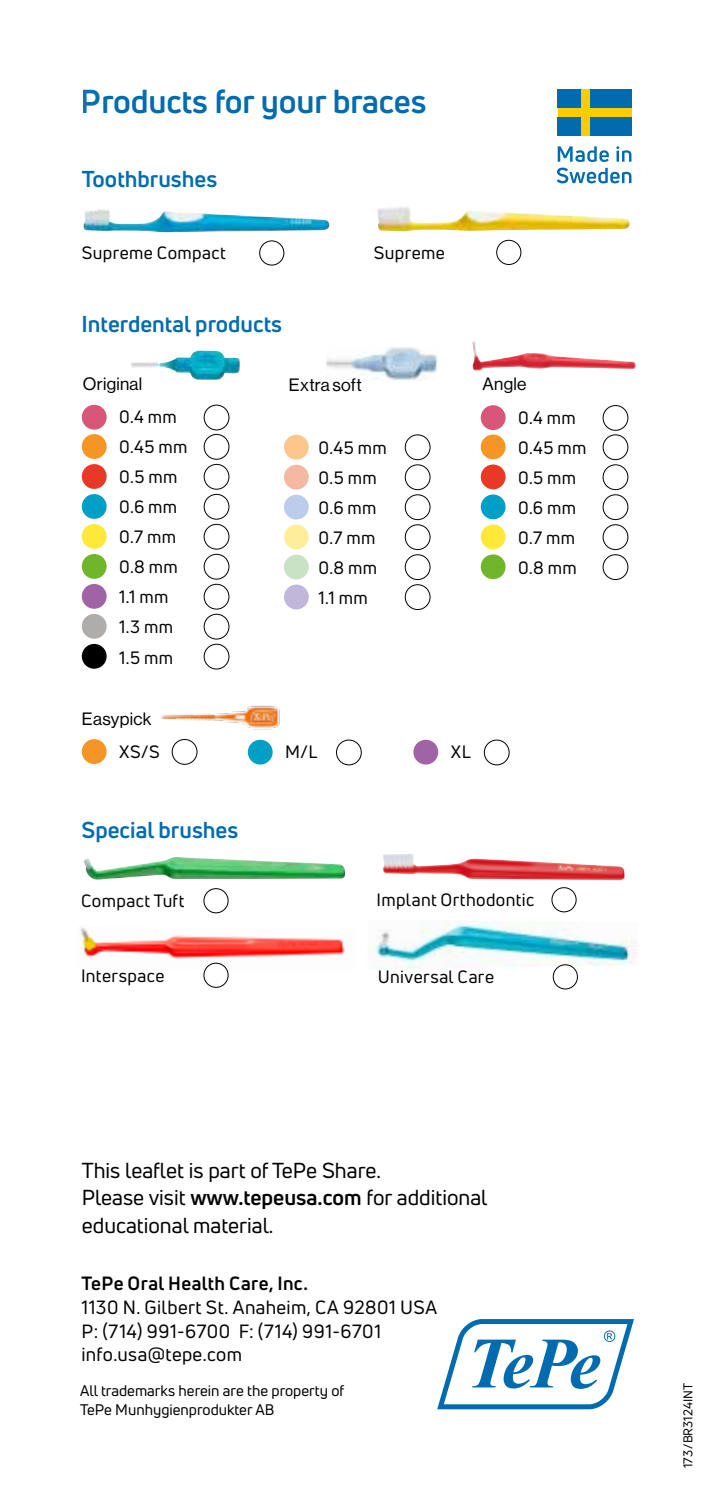
<style>
.page{position:relative;width:709px;height:1489px;background:#fff}
.page>*{position:absolute;margin:0;border:0;box-sizing:border-box;transform-origin:0 0}
.t1{font:700 32.5px "Uni Neue";letter-spacing:-.005em;color:#006caf}
.t2{font:700 22.5px "Uni Neue";color:#006caf}
.t3{font:21.25px/27.5px "Uni Neue";color:#000}
.t4{font:18.75px/23.8px "Uni Neue";letter-spacing:.025em;color:#000}
.t5{font:700 18.75px "Uni Neue";letter-spacing:.02em;color:#000}
.t6{font:17.5px/30px "Uni Neue";letter-spacing:.02em;color:#000}
.t7{font:17.5px "N Haas Grotesk DS Pro 55 Rg";letter-spacing:.02em;color:#000}
.t8{font:15px/18.8px "Uni Neue";color:#000}
.t9{font:12.5px "Uni Neue";color:#000}
.s1{font-weight:700}
</style>
<div class="page">
<img style="left:161px;top:705px;width:119px;height:25px">
<svg style="left:437px;top:1319px;width:197px;height:90px"></svg>
<img style="left:80px;top:927px;width:265px;height:43px">
<img style="left:371px;top:921px;width:266px;height:48px">
<img style="left:383px;top:854px;width:242px;height:26px">
<img style="left:84px;top:857px;width:262px;height:22px">
<div style="left:204px;top:888px;width:24px;height:25px;border:1px solid #000;border-radius:50%"></div>
<div style="left:204px;top:962px;width:24px;height:25px;border:1px solid #000;border-radius:50%"></div>
<div style="left:551px;top:887px;width:25px;height:25px;border:1px solid #000;border-radius:50%"></div>
<div style="left:553px;top:964px;width:24px;height:25px;border:1px solid #000;border-radius:50%"></div>
<div style="left:82px;top:405px;width:25px;height:24px;background:#d85677;border-radius:50%"></div>
<div style="left:82px;top:434px;width:25px;height:25px;background:#f49525;border-radius:50%"></div>
<div style="left:82px;top:464px;width:25px;height:25px;background:#e73925;border-radius:50%"></div>
<div style="left:82px;top:494px;width:25px;height:25px;background:#009fc6;border-radius:50%"></div>
<div style="left:82px;top:524px;width:25px;height:25px;background:#fee939;border-radius:50%"></div>
<div style="left:82px;top:554px;width:25px;height:25px;background:#70b62c;border-radius:50%"></div>
<div style="left:82px;top:584px;width:25px;height:24px;background:#a063a6;border-radius:50%"></div>
<div style="left:82px;top:614px;width:25px;height:24px;background:#afacac;border-radius:50%"></div>
<div style="left:82px;top:644px;width:25px;height:24px;background:#000;border-radius:50%"></div>
<img style="left:153px;top:356px;width:38px;height:8px">
<svg style="left:472px;top:341px;width:3px;height:9px"></svg>
<img style="left:326px;top:347px;width:112px;height:33px">
<div style="left:204px;top:405px;width:25px;height:25px;border:1px solid #000;border-radius:50%"></div>
<div style="left:204px;top:434px;width:25px;height:25px;border:1px solid #000;border-radius:50%"></div>
<div style="left:204px;top:464px;width:25px;height:25px;border:1px solid #000;border-radius:50%"></div>
<div style="left:204px;top:494px;width:25px;height:25px;border:1px solid #000;border-radius:50%"></div>
<div style="left:204px;top:524px;width:25px;height:25px;border:1px solid #000;border-radius:50%"></div>
<div style="left:204px;top:554px;width:25px;height:25px;border:1px solid #000;border-radius:50%"></div>
<div style="left:204px;top:584px;width:25px;height:25px;border:1px solid #000;border-radius:50%"></div>
<div style="left:204px;top:614px;width:25px;height:25px;border:1px solid #000;border-radius:50%"></div>
<div style="left:204px;top:644px;width:25px;height:25px;border:1px solid #000;border-radius:50%"></div>
<div style="left:284px;top:435px;width:25px;height:24px;background:#fbc78d;border-radius:50%"></div>
<div style="left:284px;top:464px;width:25px;height:25px;background:#f5b9a2;border-radius:50%"></div>
<div style="left:284px;top:494px;width:25px;height:25px;background:#bccdeb;border-radius:50%"></div>
<div style="left:284px;top:524px;width:25px;height:25px;background:#fe9;border-radius:50%"></div>
<div style="left:284px;top:554px;width:25px;height:25px;background:#c9e2c5;border-radius:50%"></div>
<div style="left:284px;top:584px;width:25px;height:25px;background:#c0b7db;border-radius:50%"></div>
<div style="left:405px;top:434px;width:25px;height:26px;border:1px solid #000;border-radius:50%"></div>
<div style="left:405px;top:464px;width:25px;height:26px;border:1px solid #000;border-radius:50%"></div>
<div style="left:405px;top:494px;width:25px;height:26px;border:1px solid #000;border-radius:50%"></div>
<div style="left:405px;top:524px;width:25px;height:26px;border:1px solid #000;border-radius:50%"></div>
<div style="left:405px;top:554px;width:25px;height:26px;border:1px solid #000;border-radius:50%"></div>
<div style="left:405px;top:584px;width:25px;height:26px;border:1px solid #000;border-radius:50%"></div>
<div style="left:481px;top:405px;width:24px;height:25px;background:#d85677;border-radius:50%"></div>
<div style="left:481px;top:434px;width:24px;height:25px;background:#f49525;border-radius:50%"></div>
<div style="left:481px;top:464px;width:24px;height:25px;background:#e73925;border-radius:50%"></div>
<div style="left:481px;top:494px;width:24px;height:25px;background:#009fc6;border-radius:50%"></div>
<div style="left:481px;top:524px;width:24px;height:25px;background:#fee939;border-radius:50%"></div>
<div style="left:481px;top:554px;width:24px;height:25px;background:#70b62c;border-radius:50%"></div>
<div style="left:602px;top:405px;width:26px;height:25px;border:1px solid #000;border-radius:50%"></div>
<div style="left:602px;top:434px;width:26px;height:26px;border:1px solid #000;border-radius:50%"></div>
<div style="left:602px;top:464px;width:26px;height:26px;border:1px solid #000;border-radius:50%"></div>
<div style="left:602px;top:494px;width:26px;height:26px;border:1px solid #000;border-radius:50%"></div>
<div style="left:602px;top:524px;width:26px;height:26px;border:1px solid #000;border-radius:50%"></div>
<div style="left:602px;top:554px;width:26px;height:26px;border:1px solid #000;border-radius:50%"></div>
<div style="left:82px;top:739px;width:25px;height:25px;background:#f49525;border-radius:50%"></div>
<div style="left:172px;top:739px;width:25px;height:25px;border:1px solid #000;border-radius:50%"></div>
<div style="left:248px;top:739px;width:25px;height:25px;background:#009fc6;border-radius:50%"></div>
<div style="left:336px;top:739px;width:25px;height:26px;border:1px solid #000;border-radius:50%"></div>
<div style="left:413px;top:739px;width:25px;height:25px;background:#a063a6;border-radius:50%"></div>
<div style="left:484px;top:739px;width:25px;height:26px;border:1px solid #000;border-radius:50%"></div>
<svg style="left:557px;top:146px;width:74px;height:37px"></svg>
<div style="left:558px;top:90px;width:73px;height:46px;background:#fecc00"></div>
<div style="left:558px;top:90px;width:23px;height:18px;background:#006caf"></div>
<div style="left:590px;top:90px;width:41px;height:18px;background:#006caf"></div>
<div style="left:558px;top:117px;width:23px;height:19px;background:#006caf"></div>
<div style="left:590px;top:117px;width:41px;height:19px;background:#006caf"></div>
<img style="left:377px;top:206px;width:253px;height:25px">
<img style="left:83px;top:209px;width:113px;height:23px">
<div style="left:259px;top:240px;width:25px;height:25px;border:1px solid #000;border-radius:50%"></div>
<div style="left:496px;top:240px;width:25px;height:25px;border:1px solid #000;border-radius:50%"></div>
<h1 class="t1" style="left:81px;top:81px;width:347px">Products for your braces</h1>
<p class="t2" style="left:82px;top:165px;width:137px">Toothbrushes</p>
<p class="t6" style="left:82px;top:238px;width:145px">Supreme Compact</p>
<p class="t6" style="left:374px;top:237px;width:73px">Supreme</p>
<p class="t2" style="left:82px;top:310px;width:202px">Interdental products</p>
<p class="t7" style="left:83px;top:374px;width:61px">Original</p>
<p class="t6" style="left:119px;top:402px;width:70px">0.4 mm<br>0.45 mm<br>0.5 mm<br>0.6 mm<br>0.7 mm<br>0.8 mm<br>1.1 mm<br>1.3 mm<br>1.5 mm</p>
<p class="t7" style="left:289px;top:374px;width:74px">Extra soft</p>
<p class="t6" style="left:318px;top:432px;width:70px">0.45 mm<br>0.5 mm<br>0.6 mm<br>0.7 mm<br>0.8 mm<br>1.1 mm</p>
<p class="t7" style="left:482px;top:374px;width:46px">Angle</p>
<p class="t6" style="left:518px;top:402px;width:70px">0.4 mm<br>0.45 mm<br>0.5 mm<br>0.6 mm<br>0.7 mm<br>0.8 mm</p>
<p class="t7" style="left:82px;top:708px;width:71px">Easypick</p>
<p class="t6" style="left:119px;top:736px;width:42px">XS/S</p>
<p class="t6" style="left:285px;top:736px;width:34px">M/L</p>
<p class="t6" style="left:451px;top:736px;width:21px">XL</p>
<p class="t2" style="left:82px;top:815px;width:158px">Special brushes</p>
<p class="t6" style="left:81px;top:885px;width:105px">Compact Tuft</p>
<p class="t6" style="left:81px;top:960px;width:85px">Interspace</p>
<p class="t6" style="left:376px;top:884px;width:159px">Implant Orthodontic</p>
<p class="t6" style="left:378px;top:961px;width:118px">Universal Care</p>
<p class="t3" style="left:82px;top:1156px;width:407px">This leaflet is part of TePe Share.<br>Please visit <span class="s1">www.tepeusa.com</span> for additional educational material.</p>
<p class="t5" style="left:81px;top:1271px;width:228px">TePe Oral Health Care, Inc.</p>
<p class="t4" style="left:81px;top:1294px;width:357px">1130 N. Gilbert St. Anaheim, CA 92801 USA<br>P: (714) 991-6700 F: (714) 991-6701 info.usa@tepe.com</p>
<p class="t8" style="left:80px;top:1381px;width:265px">All trademarks herein are the property of<br>TePe Munhygienprodukter AB</p>
<p class="t9" style="left:680px;top:1467px;width:86px;rotate:-90deg">173/BR3124INT</p>
</div>
